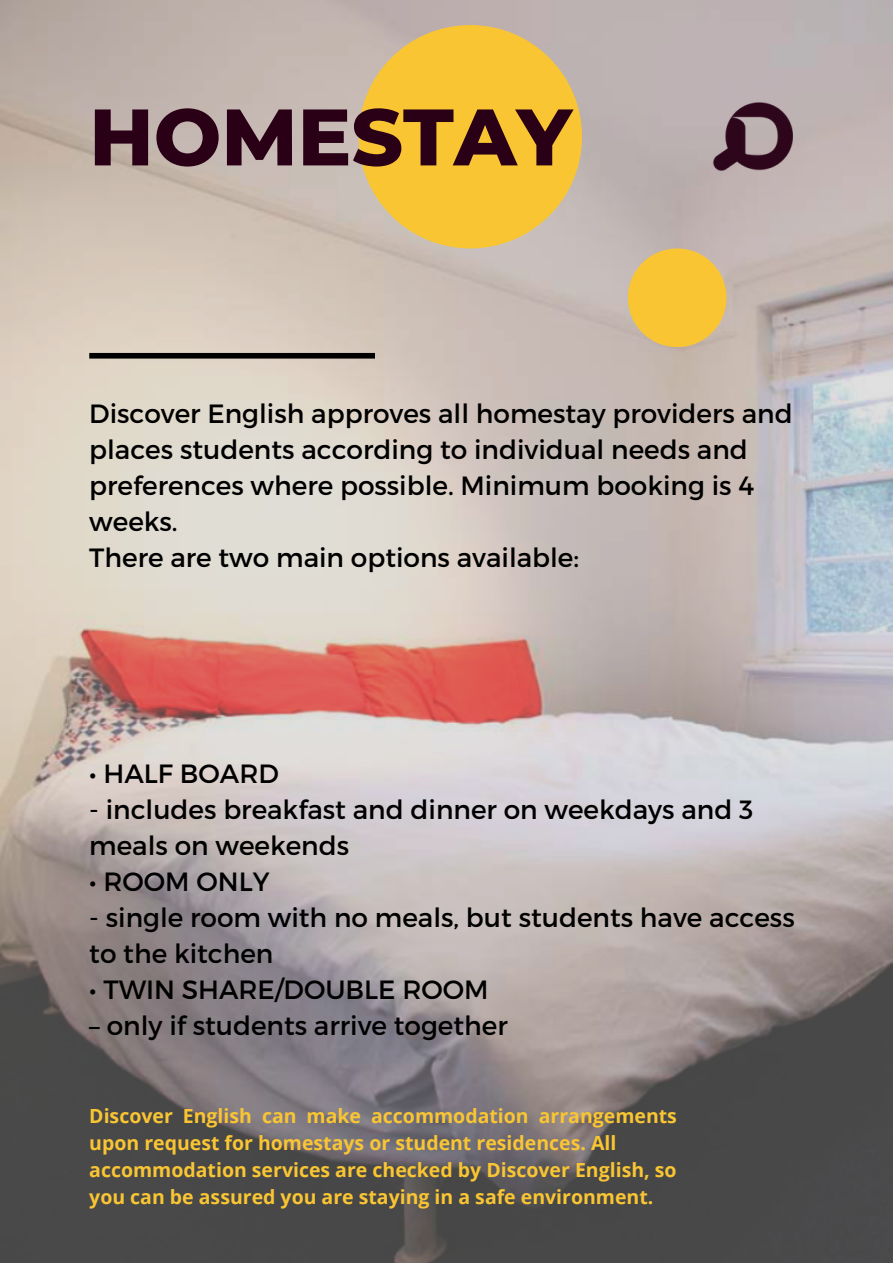
<style>
.page{position:relative;width:893px;height:1264px;background:#fff}
.page>*{position:absolute;margin:0;border:0;box-sizing:border-box;transform-origin:0 0}
.t1{font:800 79.95px "Montserrat";color:#2a0016}
.t2{font:26.4px/36px "Montserrat";color:#000}
.t3{font:700 19.5px/27px "Open Sans";color:#f9c533}
</style>
<div class="page">
<img style="left:0;top:0;width:892px;height:1262px">
<div style="left:89px;top:353px;width:286px;height:5px;background:#000"></div>
<div style="left:627px;top:248px;width:99px;height:99px;background:#f9c533;border-radius:50%"></div>
<div style="left:358px;top:25px;width:224px;height:223px;background:#f9c533;border-radius:50%"></div>
<img style="left:695px;top:77px;width:120px;height:120px">
<p class="t1" style="left:89px;top:88px;width:484px">HOMESTAY</p>
<p class="t2" style="left:89px;top:394px;width:704px">Discover English approves all homestay providers and places students according to individual needs and preferences where possible. Minimum booking is 4 weeks.</p>
<p class="t2" style="left:89px;top:538px;width:491px">There are two main options available:</p>
<p class="t2" style="left:89px;top:754px;width:191px">• HALF BOARD</p>
<p class="t2" style="left:89px;top:790px;width:665px">- includes breakfast and dinner on weekdays and 3 meals on weekends</p>
<p class="t2" style="left:89px;top:862px;width:182px">• ROOM ONLY</p>
<p class="t2" style="left:89px;top:898px;width:707px">- single room with no meals, but students have access to the kitchen</p>
<p class="t2" style="left:89px;top:970px;width:401px">• TWIN SHARE/DOUBLE ROOM</p>
<p class="t2" style="left:89px;top:1006px;width:420px">– only if students arrive together</p>
<p class="t3" style="left:89px;top:1101px;width:589px">Discover English can make accommodation arrangements upon request for homestays or student residences. All</p>
<p class="t3" style="left:89px;top:1155px;width:588px">accommodation services are checked by Discover English, so you can be assured you are staying in a safe environment.</p>
</div>
